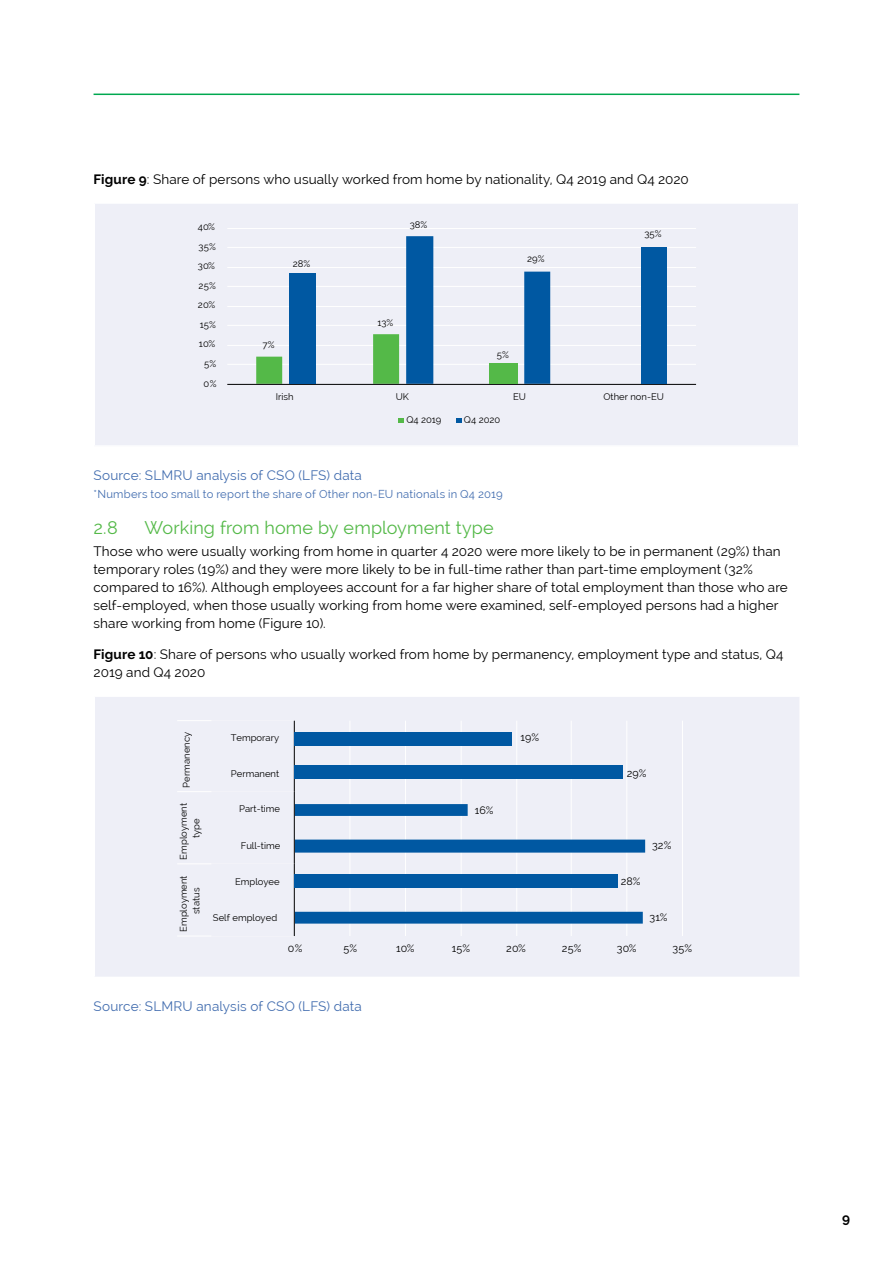
<style>
.page{position:relative;width:893px;height:1263px;background:#fff}
.page>*{position:absolute;margin:0;border:0;box-sizing:border-box;transform-origin:0 0}
.t1{font:18px "Raleway";letter-spacing:.01em;color:#54b948}
.t2{font:13.5px/18px "Raleway";letter-spacing:.01em;color:#000}
.t3{font:13.5px "Raleway";letter-spacing:.015em;color:#426daf}
.t4{font:700 13.5px "Raleway";color:#000}
.t5{font:11.25px "Raleway";letter-spacing:.02em;color:#426daf}
.t6{font:10.65px "Raleway";letter-spacing:.01em;color:#000}
.t7{font:9.45px/12.5px "Raleway";color:#000;text-align:center}
.s1{font-weight:700}
</style>
<div class="page">
<hr style="left:94px;top:94px;width:705px;height:1px;background:#00a850">
<div style="left:94px;top:203px;width:705px;height:243px;background:#eeeff7"></div>
<hr style="left:94px;top:202px;width:705px;height:2px;background:#fff">
<hr style="left:94px;top:204px;width:1px;height:241px;background:#fff">
<hr style="left:798px;top:204px;width:1px;height:241px;background:#fff">
<hr style="left:94px;top:445px;width:705px;height:2px;background:#fff">
<hr style="left:227px;top:364px;width:469px;height:1px;background:#fff">
<hr style="left:227px;top:345px;width:469px;height:1px;background:#fff">
<hr style="left:227px;top:325px;width:469px;height:1px;background:#fff">
<hr style="left:227px;top:306px;width:469px;height:1px;background:#fff">
<hr style="left:227px;top:286px;width:469px;height:1px;background:#fff">
<hr style="left:227px;top:267px;width:469px;height:1px;background:#fff">
<hr style="left:227px;top:247px;width:469px;height:1px;background:#fff">
<hr style="left:227px;top:228px;width:469px;height:1px;background:#fff">
<svg style="left:256px;top:236px;width:294px;height:148px"></svg>
<hr style="left:227px;top:384px;width:469px;height:1px;background:#000">
<svg style="left:398px;top:418px;width:6px;height:5px"></svg>
<svg style="left:456px;top:418px;width:6px;height:5px"></svg>
<div style="left:489px;top:364px;width:28px;height:20px;background:#54b948"></div>
<div style="left:641px;top:247px;width:26px;height:137px;background:#0058a2"></div>
<div style="left:289px;top:273px;width:26px;height:111px;background:#0058a2"></div>
<div style="left:94px;top:696px;width:706px;height:281px;background:#eeeff7"></div>
<hr style="left:94px;top:695px;width:707px;height:2px;background:#fff">
<hr style="left:94px;top:697px;width:1px;height:280px;background:#fff">
<hr style="left:799px;top:697px;width:2px;height:280px;background:#fff">
<hr style="left:349px;top:721px;width:1px;height:215px;background:#fff">
<hr style="left:405px;top:721px;width:1px;height:215px;background:#fff">
<hr style="left:461px;top:721px;width:1px;height:215px;background:#fff">
<hr style="left:516px;top:721px;width:1px;height:215px;background:#fff">
<hr style="left:571px;top:721px;width:1px;height:215px;background:#fff">
<hr style="left:626px;top:721px;width:1px;height:215px;background:#fff">
<hr style="left:682px;top:721px;width:1px;height:215px;background:#fff">
<svg style="left:295px;top:804px;width:350px;height:119px"></svg>
<hr style="left:294px;top:721px;width:1px;height:215px;background:#000">
<hr style="left:177px;top:935px;width:34px;height:1px;background:#fff">
<hr style="left:177px;top:863px;width:34px;height:1px;background:#fff">
<hr style="left:177px;top:791px;width:34px;height:1px;background:#fff">
<hr style="left:177px;top:720px;width:34px;height:1px;background:#fff">
<div style="left:294px;top:732px;width:218px;height:14px;background:#0058a2"></div>
<div style="left:294px;top:766px;width:329px;height:13px;background:#0058a2"></div>
<div style="left:294px;top:875px;width:323px;height:13px;background:#0058a2"></div>
<p class="t2" style="left:94px;top:170px;width:597px"><span class="s1">Figure 9</span>: Share of persons who usually worked from home by nationality, Q4 2019 and Q4 2020</p>
<p class="t7" style="left:198px;top:221px;width:19px">40%</p>
<p class="t7" style="left:198px;top:241px;width:19px">35%</p>
<p class="t7" style="left:198px;top:260px;width:19px">30%</p>
<p class="t7" style="left:199px;top:280px;width:19px">25%</p>
<p class="t7" style="left:198px;top:299px;width:19px">20%</p>
<p class="t7" style="left:200px;top:319px;width:18px">15%</p>
<p class="t7" style="left:199px;top:338px;width:18px">10%</p>
<p class="t7" style="left:204px;top:358px;width:14px">5%</p>
<p class="t7" style="left:204px;top:378px;width:15px">0%</p>
<p class="t7" style="left:293px;top:257px;width:19px">28%</p>
<p class="t7" style="left:262px;top:339px;width:14px">7%</p>
<p class="t7" style="left:410px;top:218px;width:19px">38%</p>
<p class="t7" style="left:377px;top:316px;width:17px">13%</p>
<p class="t7" style="left:527px;top:253px;width:19px">29%</p>
<p class="t7" style="left:497px;top:348px;width:14px">5%</p>
<p class="t7" style="left:644px;top:228px;width:19px">35%</p>
<p class="t7" style="left:276px;top:391px;width:19px">Irish</p>
<p class="t7" style="left:396px;top:391px;width:15px">UK</p>
<p class="t7" style="left:513px;top:391px;width:14px">EU</p>
<p class="t7" style="left:603px;top:391px;width:62px">Other non-EU</p>
<p class="t7" style="left:406px;top:413px;width:37px">Q4 2019</p>
<p class="t7" style="left:464px;top:413px;width:38px">Q4 2020</p>
<p class="t3" style="left:94px;top:467px;width:270px">Source: SLMRU analysis of CSO (LFS) data</p>
<p class="t5" style="left:94px;top:488px;width:411px">*Numbers too small to report the share of Other non-EU nationals in Q4 2019</p>
<h1 class="t1" style="left:94px;top:517px;width:26px">2.8</h1>
<h1 class="t1" style="left:145px;top:517px;width:351px">Working from home by employment type</h1>
<p class="t2" style="left:94px;top:542px;width:696px">Those who were usually working from home in quarter 4 2020 were more likely to be in permanent (29%) than temporary roles (19%) and they were more likely to be in full-time rather than part-time employment (32% compared to 16%). Although employees account for a far higher share of total employment than those who are self-employed, when those usually working from home were examined, self-employed persons had a higher share working from home (Figure 10).</p>
<p class="t2" style="left:94px;top:645px;width:691px"><span class="s1">Figure 10</span>: Share of persons who usually worked from home by permanency, employment type and status, Q4<br>2019 and Q4 2020</p>
<p class="t7" style="left:180px;top:787px;width:57px;rotate:-90deg">Permanency</p>
<p class="t7" style="left:177px;top:838px;width:37px;text-align:left;text-indent:-21px;rotate:-90deg">Employment type</p>
<p class="t7" style="left:177px;top:932px;width:58px;rotate:-90deg">Employment status</p>
<p class="t7" style="left:231px;top:732px;width:50px">Temporary</p>
<p class="t6" style="left:520px;top:731px;width:20px">19%</p>
<p class="t7" style="left:231px;top:767px;width:50px">Permanent</p>
<p class="t6" style="left:627px;top:767px;width:21px">29%</p>
<p class="t7" style="left:239px;top:803px;width:42px">Part-time</p>
<p class="t6" style="left:475px;top:804px;width:20px">16%</p>
<p class="t7" style="left:241px;top:839px;width:41px">Full-time</p>
<p class="t7" style="left:235px;top:875px;width:46px">Employee</p>
<p class="t6" style="left:621px;top:875px;width:21px">28%</p>
<p class="t6" style="left:652px;top:839px;width:21px">32%</p>
<p class="t7" style="left:213px;top:912px;width:66px">Self employed</p>
<p class="t6" style="left:650px;top:911px;width:19px">31%</p>
<p class="t6" style="left:288px;top:942px;width:16px">0%</p>
<p class="t6" style="left:343px;top:942px;width:15px">5%</p>
<p class="t6" style="left:396px;top:942px;width:20px">10%</p>
<p class="t6" style="left:452px;top:942px;width:20px">15%</p>
<p class="t6" style="left:506px;top:942px;width:21px">20%</p>
<p class="t6" style="left:562px;top:942px;width:21px">25%</p>
<p class="t6" style="left:617px;top:942px;width:21px">30%</p>
<p class="t6" style="left:673px;top:942px;width:21px">35%</p>
<p class="t3" style="left:94px;top:999px;width:270px">Source: SLMRU analysis of CSO (LFS) data</p>
<p class="t4" style="left:842px;top:1210px;width:9px">9</p>
</div>
